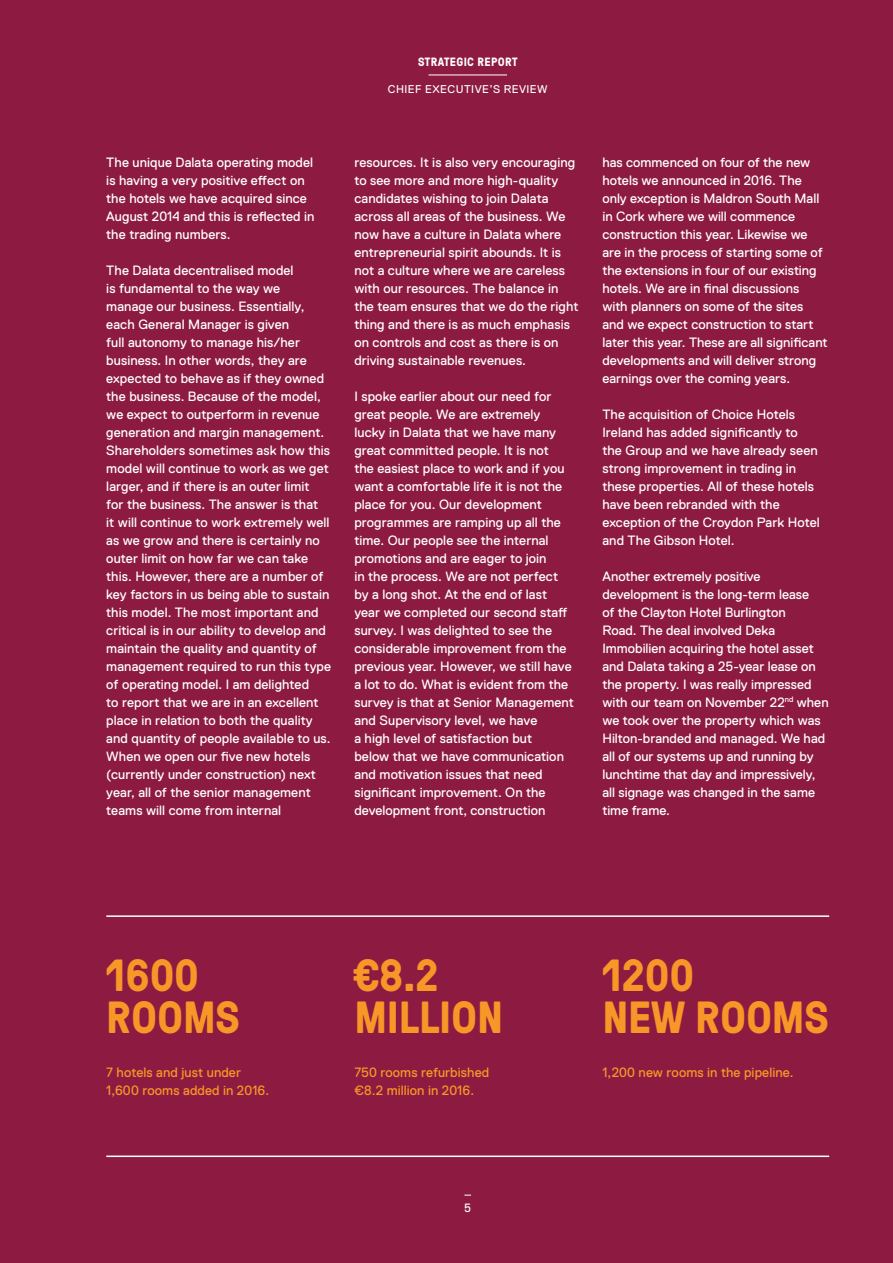
<style>
.page{position:relative;width:893px;height:1263px;background:#8d1b41}
.page>*{position:absolute;margin:0;border:0;box-sizing:border-box;transform-origin:0 0}
.body_copy_9pt{font:700 45px/42px "GT Pressura";letter-spacing:-.005em;color:#f89728}
.body_copy_9pt-2{font:13.5px/18px "Replica Std";letter-spacing:.005em;color:#fff}
.body_copy_9pt-3{font:13.5px/18px "Replica Std";letter-spacing:.005em;color:#f89728}
.t1{font:700 12px "GT Pressura";letter-spacing:.03em;color:#fff}
.t2{font:12px "Replica Std";color:#fff}
.t3{font:11.25px "Replica Std";letter-spacing:.04em;color:#fff}
</style>
<div class="page">
<hr style="left:428px;top:75px;width:79px;height:1px;background:#fff">
<hr style="left:106px;top:915px;width:723px;height:2px;background:#fff">
<hr style="left:106px;top:1155px;width:723px;height:2px;background:#fff">
<p class="t1" style="left:418px;top:53px;width:101px">STRATEGIC REPORT</p>
<p class="t3" style="left:388px;top:82px;width:161px">CHIEF EXECUTIVE’S REVIEW</p>
<p class="body_copy_9pt-2" style="left:106px;top:153px;width:210px">The unique Dalata operating model is having a very positive effect on the hotels we have acquired since<br>August 2014 and this is reflected in the trading numbers.</p>
<p class="body_copy_9pt-2" style="left:106px;top:261px;width:226px">The Dalata decentralised model<br>is fundamental to the way we<br>manage our business. Essentially, each General Manager is given<br>full autonomy to manage his/her business. In other words, they are expected to behave as if they owned the business. Because of the model, we expect to outperform in revenue generation and margin management.<br>Shareholders sometimes ask how this model will continue to work as we get larger, and if there is an outer limit<br>for the business. The answer is that<br>it will continue to work extremely well as we grow and there is certainly no outer limit on how far we can take this. However, there are a number of key factors in us being able to sustain this model. The most important and critical is in our ability to develop and maintain the quality and quantity of management required to run this type of operating model. I am delighted<br>to report that we are in an excellent place in relation to both the quality and quantity of people available to us.<br>When we open our five new hotels (currently under construction) next year, all of the senior management teams will come from internal</p>
<p class="body_copy_9pt-2" style="left:354px;top:153px;width:226px">resources. It is also very encouraging to see more and more high-quality candidates wishing to join Dalata across all areas of the business. We now have a culture in Dalata where entrepreneurial spirit abounds. It is not a culture where we are careless with our resources. The balance in the team ensures that we do the right thing and there is as much emphasis on controls and cost as there is on driving sustainable revenues.</p>
<p class="body_copy_9pt-2" style="left:354px;top:387px;width:221px">I spoke earlier about our need for great people. We are extremely lucky in Dalata that we have many great committed people. It is not<br>the easiest place to work and if you want a comfortable life it is not the place for you. Our development programmes are ramping up all the time. Our people see the internal promotions and are eager to join<br>in the process. We are not perfect by a long shot. At the end of last year we completed our second staff survey. I was delighted to see the considerable improvement from the previous year. However, we still have a lot to do. What is evident from the survey is that at Senior Management and Supervisory level, we have<br>a high level of satisfaction but<br>below that we have communication and motivation issues that need significant improvement. On the development front, construction</p>
<p class="body_copy_9pt-2" style="left:602px;top:153px;width:227px">has commenced on four of the new hotels we announced in 2016. The only exception is Maldron South Mall in Cork where we will commence construction this year. Likewise we are in the process of starting some of the extensions in four of our existing hotels. We are in final discussions with planners on some of the sites and we expect construction to start later this year. These are all significant developments and will deliver strong earnings over the coming years.</p>
<p class="body_copy_9pt-2" style="left:602px;top:405px;width:219px">The acquisition of Choice Hotels<br>Ireland has added significantly to the Group and we have already seen strong improvement in trading in these properties. All of these hotels have been rebranded with the exception of the Croydon Park Hotel and The Gibson Hotel.</p>
<p class="body_copy_9pt-2" style="left:602px;top:567px;width:228px">Another extremely positive development is the long-term lease<br>of the Clayton Hotel Burlington<br>Road. The deal involved Deka<br>Immobilien acquiring the hotel asset and Dalata taking a 25-year lease on the property. I was really impressed with our team on November 22<sup>nd</sup> when we took over the property which was<br>Hilton-branded and managed. We had all of our systems up and running by lunchtime that day and impressively, all signage was changed in the same time frame.</p>
<p class="body_copy_9pt" style="left:106px;top:952px;width:135px">1600<br>ROOMS</p>
<p class="body_copy_9pt-3" style="left:106px;top:1064px;width:164px">7 hotels and just under<br>1,600 rooms added in 2016.</p>
<p class="body_copy_9pt" style="left:354px;top:952px;width:150px">€8.2<br>MILLION</p>
<p class="body_copy_9pt-3" style="left:354px;top:1064px;width:136px">750 rooms refurbished €8.2 million in 2016.</p>
<p class="t2" style="left:464px;top:1201px;width:8px">5</p>
<p class="body_copy_9pt" style="left:602px;top:952px;width:228px">1200<br>NEW ROOMS</p>
<p class="body_copy_9pt-3" style="left:602px;top:1064px;width:193px">1,200 new rooms in the pipeline.</p>
</div>
